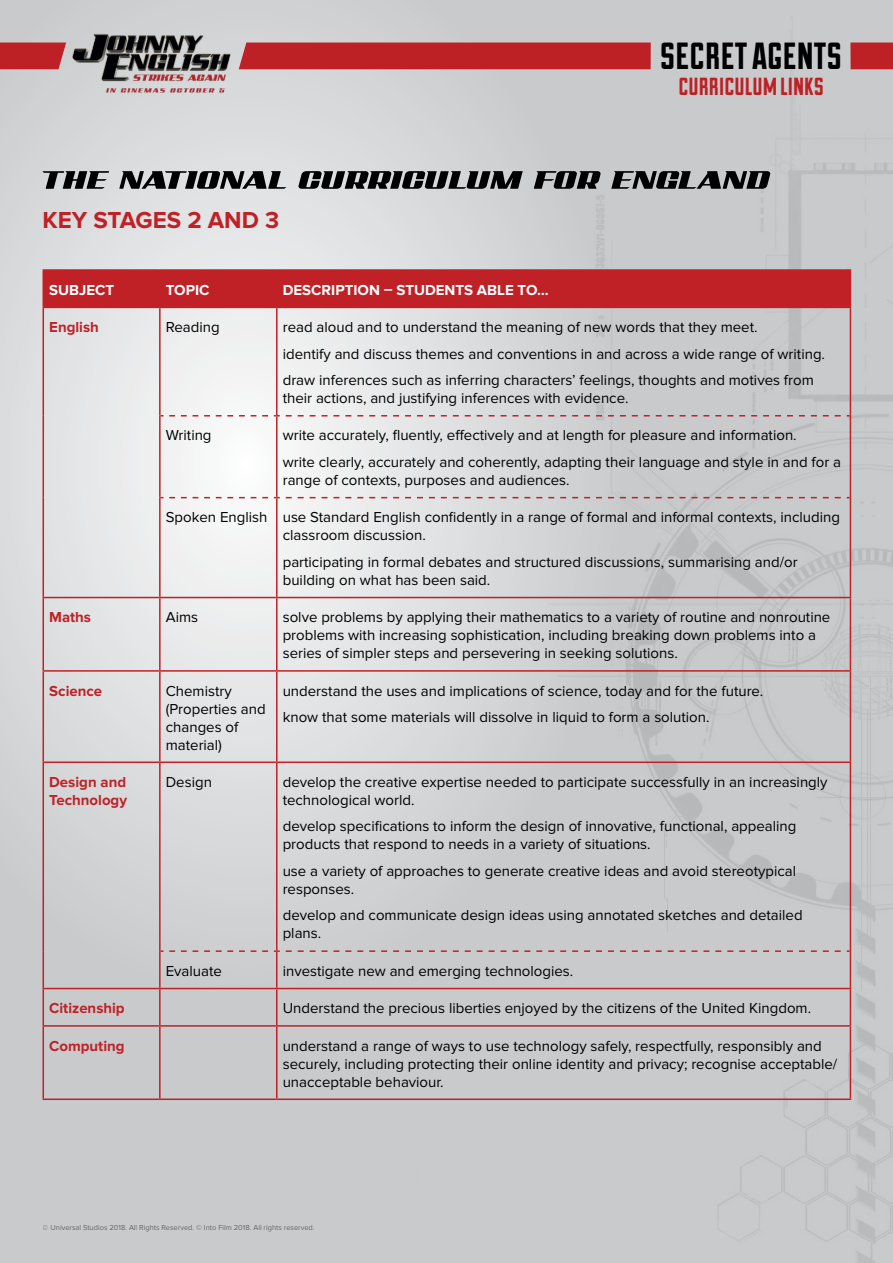
<style>
.page{position:relative;width:893px;height:1263px;background:#fff}
.page>*{position:absolute;margin:0;border:0;box-sizing:border-box;transform-origin:0 0}
.t1{font:46.35px "Duke Fill";color:#000}
.t2{font:30.3px "Duke Fill";color:#bd2126}
.t3{font:700 24px "Proxima Nova";color:#bf2126}
.t4{font:15px/18px "Proxima Nova";color:#000}
.t5{font:700 15px/18px "Proxima Nova";color:#bf2126}
.t6{font:700 15px "Proxima Nova";color:#fff}
.t7{font:7.5px "Proxima Nova";color:#494c4f}
</style>
<div class="page">
<svg style="left:0;top:0;width:411px;height:1263px"></svg>
<img style="left:411px;top:0;width:482px;height:1263px">
<img style="left:70px;top:24px;width:167px;height:73px">
<div style="left:0;top:43px;width:66px;height:26px;background:#bd2126"></div>
<div style="left:239px;top:43px;width:412px;height:26px;background:#bd2126"></div>
<svg style="left:850px;top:43px;width:43px;height:26px"></svg>
<svg style="left:43px;top:171px;width:727px;height:18px"></svg>
<div style="left:44px;top:271px;width:806px;height:36px;background:#bf2126"></div>
<hr style="left:43px;top:269px;width:117px;height:2px;background:#bf2126">
<hr style="left:43px;top:271px;width:1px;height:36px;background:#bf2126">
<hr style="left:160px;top:269px;width:117px;height:2px;background:#bf2126">
<hr style="left:159px;top:271px;width:2px;height:36px;background:#bf2126">
<hr style="left:277px;top:269px;width:574px;height:2px;background:#bf2126">
<hr style="left:276px;top:271px;width:2px;height:36px;background:#bf2126">
<hr style="left:850px;top:271px;width:1px;height:36px;background:#bf2126">
<hr style="left:43px;top:307px;width:117px;height:1px;background:#bf2126">
<hr style="left:43px;top:308px;width:1px;height:108px;background:#bf2126">
<hr style="left:43px;top:416px;width:1px;height:82px;background:#bf2126">
<hr style="left:43px;top:498px;width:1px;height:99px;background:#bf2126">
<hr style="left:160px;top:307px;width:117px;height:1px;background:#bf2126">
<hr style="left:159px;top:308px;width:2px;height:108px;background:#bf2126">
<hr style="left:277px;top:307px;width:574px;height:1px;background:#bf2126">
<hr style="left:276px;top:308px;width:2px;height:107px;background:#bf2126">
<hr style="left:850px;top:308px;width:1px;height:108px;background:#bf2126">
<hr style="left:159px;top:416px;width:2px;height:82px;background:#bf2126">
<hr style="left:276px;top:416px;width:2px;height:81px;background:#bf2126">
<hr style="left:850px;top:416px;width:1px;height:82px;background:#bf2126">
<hr style="left:159px;top:498px;width:2px;height:99px;background:#bf2126">
<hr style="left:276px;top:498px;width:2px;height:99px;background:#bf2126">
<hr style="left:850px;top:498px;width:1px;height:99px;background:#bf2126">
<hr style="left:43px;top:597px;width:117px;height:1px;background:#bf2126">
<hr style="left:43px;top:598px;width:1px;height:72px;background:#bf2126">
<hr style="left:160px;top:597px;width:117px;height:1px;background:#bf2126">
<hr style="left:159px;top:598px;width:2px;height:72px;background:#bf2126">
<hr style="left:277px;top:597px;width:574px;height:1px;background:#bf2126">
<hr style="left:276px;top:598px;width:2px;height:72px;background:#bf2126">
<hr style="left:850px;top:598px;width:1px;height:72px;background:#bf2126">
<hr style="left:43px;top:670px;width:117px;height:2px;background:#bf2126">
<hr style="left:43px;top:672px;width:1px;height:89px;background:#bf2126">
<hr style="left:160px;top:670px;width:117px;height:2px;background:#bf2126">
<hr style="left:159px;top:672px;width:2px;height:89px;background:#bf2126">
<hr style="left:277px;top:670px;width:574px;height:2px;background:#bf2126">
<hr style="left:276px;top:672px;width:2px;height:89px;background:#bf2126">
<hr style="left:850px;top:672px;width:1px;height:89px;background:#bf2126">
<hr style="left:43px;top:761px;width:117px;height:2px;background:#bf2126">
<hr style="left:43px;top:763px;width:1px;height:188px;background:#bf2126">
<hr style="left:160px;top:761px;width:117px;height:2px;background:#bf2126">
<hr style="left:159px;top:763px;width:2px;height:188px;background:#bf2126">
<hr style="left:277px;top:761px;width:574px;height:2px;background:#bf2126">
<hr style="left:276px;top:763px;width:2px;height:187px;background:#bf2126">
<hr style="left:850px;top:763px;width:1px;height:188px;background:#bf2126">
<hr style="left:43px;top:951px;width:1px;height:37px;background:#bf2126">
<hr style="left:159px;top:951px;width:2px;height:37px;background:#bf2126">
<hr style="left:276px;top:952px;width:2px;height:36px;background:#bf2126">
<hr style="left:850px;top:951px;width:1px;height:37px;background:#bf2126">
<hr style="left:43px;top:988px;width:117px;height:1px;background:#bf2126">
<hr style="left:43px;top:989px;width:1px;height:36px;background:#bf2126">
<hr style="left:160px;top:988px;width:117px;height:1px;background:#bf2126">
<hr style="left:159px;top:989px;width:2px;height:36px;background:#bf2126">
<hr style="left:277px;top:988px;width:574px;height:1px;background:#bf2126">
<hr style="left:276px;top:989px;width:2px;height:36px;background:#bf2126">
<hr style="left:850px;top:989px;width:1px;height:36px;background:#bf2126">
<hr style="left:43px;top:1025px;width:117px;height:2px;background:#bf2126">
<hr style="left:43px;top:1027px;width:1px;height:71px;background:#bf2126">
<hr style="left:160px;top:1025px;width:117px;height:2px;background:#bf2126">
<hr style="left:159px;top:1027px;width:2px;height:71px;background:#bf2126">
<hr style="left:277px;top:1025px;width:574px;height:2px;background:#bf2126">
<hr style="left:276px;top:1027px;width:2px;height:71px;background:#bf2126">
<hr style="left:850px;top:1027px;width:1px;height:71px;background:#bf2126">
<hr style="left:43px;top:1098px;width:117px;height:2px;background:#bf2126">
<hr style="left:160px;top:1098px;width:117px;height:2px;background:#bf2126">
<hr style="left:277px;top:1098px;width:574px;height:2px;background:#bf2126">
<svg style="left:169px;top:415px;width:111px;height:1px"></svg>
<svg style="left:286px;top:415px;width:564px;height:1px"></svg>
<svg style="left:169px;top:497px;width:111px;height:1px"></svg>
<svg style="left:286px;top:497px;width:564px;height:1px"></svg>
<svg style="left:169px;top:950px;width:111px;height:2px"></svg>
<svg style="left:286px;top:950px;width:564px;height:2px"></svg>
<h3 class="t3" style="left:43px;top:206px;width:238px">KEY STAGES 2 AND 3</h3>
<h1 class="t1" style="left:660px;top:27px;width:183px">secret agents</h1>
<h2 class="t2" style="left:678px;top:67px;width:147px">curriculum links</h2>
<p class="t6" style="left:49px;top:281px;width:67px">SUBJECT</p>
<p class="t6" style="left:166px;top:281px;width:45px">TOPIC</p>
<p class="t6" style="left:283px;top:281px;width:267px">DESCRIPTION – STUDENTS ABLE TO…</p>
<p class="t5" style="left:49px;top:318px;width:51px">English</p>
<p class="t4" style="left:166px;top:318px;width:55px">Reading</p>
<p class="t4" style="left:283px;top:314px;width:544px;line-height:26.5px">read aloud and to understand the meaning of new words that they meet.<br>identify and discuss themes and conventions in and across a wide range of writing. draw inferences such as inferring characters’ feelings, thoughts and motives from</p>
<p class="t4" style="left:283px;top:389px;width:347px">their actions, and justifying inferences with evidence.</p>
<p class="t4" style="left:166px;top:427px;width:47px">Writing</p>
<p class="t4" style="left:283px;top:422px;width:560px;line-height:26.5px">write accurately, fluently, effectively and at length for pleasure and information.<br>write clearly, accurately and coherently, adapting their language and style in and for a</p>
<p class="t4" style="left:283px;top:471px;width:288px">range of contexts, purposes and audiences.</p>
<p class="t4" style="left:283px;top:508px;width:559px;text-indent:-117px">Spoken English use Standard English confidently in a range of formal and informal contexts, including classroom discussion.</p>
<p class="t4" style="left:283px;top:553px;width:516px">participating in formal debates and structured discussions, summarising and/or building on what has been said.</p>
<p class="t5" style="left:49px;top:608px;width:43px">Maths</p>
<p class="t4" style="left:166px;top:608px;width:34px">Aims</p>
<p class="t4" style="left:283px;top:608px;width:549px">solve problems by applying their mathematics to a variety of routine and nonroutine problems with increasing sophistication, including breaking down problems into a series of simpler steps and persevering in seeking solutions.</p>
<p class="t5" style="left:49px;top:682px;width:55px">Science</p>
<p class="t4" style="left:166px;top:682px;width:101px">Chemistry (Properties and changes of material)</p>
<p class="t4" style="left:283px;top:677px;width:482px;line-height:26.5px">understand the uses and implications of science, today and for the future. know that some materials will dissolve in liquid to form a solution.</p>
<p class="t5" style="left:49px;top:773px;width:79px">Design and<br>Technology</p>
<p class="t4" style="left:166px;top:773px;width:48px">Design</p>
<p class="t4" style="left:283px;top:773px;width:546px">develop the creative expertise needed to participate successfully in an increasingly technological world.</p>
<p class="t4" style="left:283px;top:818px;width:515px">develop specifications to inform the design of innovative, functional, appealing products that respond to needs in a variety of situations.</p>
<p class="t4" style="left:283px;top:862px;width:515px">use a variety of approaches to generate creative ideas and avoid stereotypical responses.</p>
<p class="t4" style="left:283px;top:907px;width:521px">develop and communicate design ideas using annotated sketches and detailed plans.</p>
<p class="t4" style="left:166px;top:962px;width:58px">Evaluate</p>
<p class="t4" style="left:283px;top:962px;width:292px">investigate new and emerging technologies.</p>
<p class="t5" style="left:49px;top:999px;width:77px">Citizenship</p>
<p class="t4" style="left:283px;top:999px;width:530px">Understand the precious liberties enjoyed by the citizens of the United Kingdom.</p>
<p class="t5" style="left:49px;top:1037px;width:77px">Computing</p>
<p class="t4" style="left:283px;top:1037px;width:556px">understand a range of ways to use technology safely, respectfully, responsibly and securely, including protecting their online identity and privacy; recognise acceptable/ unacceptable behaviour.</p>
<p class="t7" style="left:43px;top:1223px;width:273px">© Universal Studios 2018. All Rights Reserved. © Into Film 2018. All rights reserved.</p>
</div>
